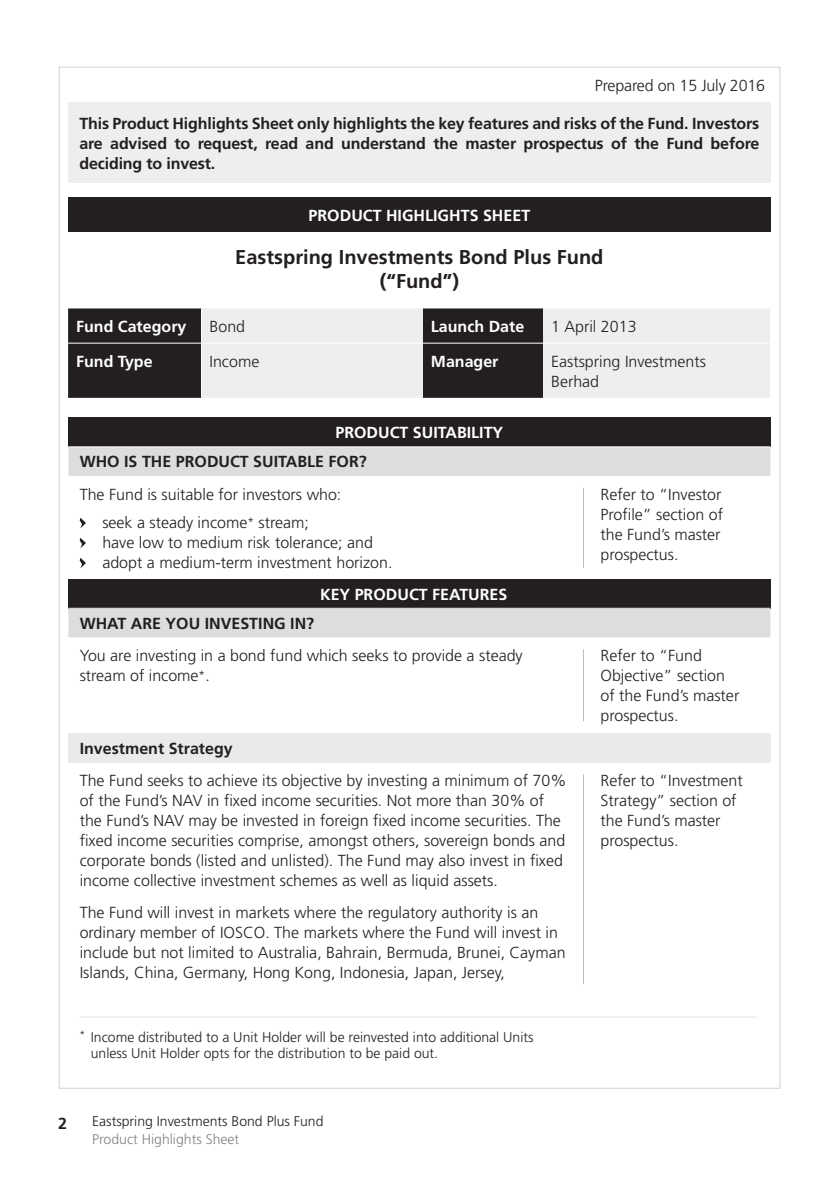
<style>
.page{position:relative;width:840px;height:1191px;background:#fff}
.page>*{position:absolute;margin:0;border:0;box-sizing:border-box;transform-origin:0 0}
.t1{font:700 20px/24px "Frutiger";color:#231f20;text-align:center}
.t2{font:300 16px/20px "Frutiger";color:#231f20}
.t3{font:700 16px/20px "Frutiger";color:#231f20;text-align:justify}
.t4{font:700 16px "Frutiger";color:#fff}
.t5{font:300 14px/16px "Frutiger";color:#231f20}
.t6{font:300 14px "Frutiger";color:#808285}
.s1{font-size:12px}
</style>
<div class="page">
<div style="left:68px;top:103px;width:702px;height:80px;background:#eeeeef"></div>
<div style="left:68px;top:197px;width:702px;height:35px;background:#231f20"></div>
<div style="left:68px;top:308px;width:133px;height:90px;background:#231f20"></div>
<svg style="left:202px;top:308px;width:567px;height:90px;background:#c3c2c3"></svg>
<hr style="left:68px;top:343px;width:354px;height:1px;background:#fff">
<hr style="left:422px;top:343px;width:347px;height:1px;background:#fff">
<div style="left:68px;top:418px;width:702px;height:29px;background:#231f20"></div>
<svg style="left:68px;top:447px;width:702px;height:190px"></svg>
<div style="left:68px;top:579px;width:702px;height:29px;background:#231f20"></div>
<div style="left:68px;top:733px;width:702px;height:29px;background:#e9eaeb"></div>
<hr style="left:68px;top:446px;width:702px;height:1px;background:#fff">
<hr style="left:68px;top:608px;width:702px;height:1px;background:#fff">
<hr style="left:582px;top:488px;width:1px;height:80px;background:#bcbdc0">
<hr style="left:582px;top:649px;width:1px;height:72px;background:#bcbdc0">
<hr style="left:582px;top:774px;width:1px;height:210px;background:#bcbdc0">
<svg style="left:80px;top:517px;width:6px;height:11px"></svg>
<svg style="left:80px;top:537px;width:6px;height:11px"></svg>
<svg style="left:80px;top:557px;width:6px;height:11px"></svg>
<p class="t2" style="left:594px;top:77px;width:172px">Prepared on 15 July 2016</p>
<p class="t3" style="left:79px;top:115px;width:681px">This Product Highlights Sheet only highlights the key features and risks of the Fund. Investors are advised to request, read and understand the master prospectus of the Fund before deciding to invest.</p>
<p class="t4" style="left:308px;top:209px;width:223px">PRODUCT HIGHLIGHTS SHEET</p>
<p class="t1" style="left:235px;top:247px;width:369px">Eastspring Investments Bond Plus Fund (“Fund”)</p>
<p class="t4" style="left:76px;top:320px;width:112px">Fund Category</p>
<p class="t2" style="left:209px;top:317px;width:37px">Bond</p>
<p class="t4" style="left:430px;top:320px;width:95px">Launch Date</p>
<p class="t2" style="left:551px;top:317px;width:87px">1 April 2013</p>
<p class="t4" style="left:76px;top:354px;width:78px">Fund Type</p>
<p class="t2" style="left:209px;top:352px;width:51px">Income</p>
<p class="t4" style="left:430px;top:354px;width:69px">Manager</p>
<p class="t2" style="left:551px;top:352px;width:156px">Eastspring Investments<br>Berhad</p>
<p class="t4" style="left:335px;top:426px;width:169px">PRODUCT SUITABILITY</p>
<p class="t3" style="left:80px;top:453px;width:288px">WHO IS THE PRODUCT SUITABLE FOR?</p>
<p class="t2" style="left:102px;top:481px;width:240px;line-height:28px;text-indent:-23px">The Fund is suitable for investors who: seek a steady income<span class="s1">*</span> stream;</p>
<p class="t2" style="left:102px;top:533px;width:291px">have low to medium risk tolerance; and adopt a medium-term investment horizon.</p>
<p class="t4" style="left:320px;top:588px;width:189px">KEY PRODUCT FEATURES</p>
<p class="t2" style="left:600px;top:485px;width:124px">Refer to “Investor<br>Profile” section of the Fund’s master prospectus.</p>
<p class="t3" style="left:80px;top:614px;width:236px">WHAT ARE YOU INVESTING IN?</p>
<p class="t2" style="left:80px;top:647px;width:444px">You are investing in a bond fund which seeks to provide a steady stream of income<span class="s1">*</span>.</p>
<p class="t2" style="left:600px;top:647px;width:140px">Refer to “Fund<br>Objective” section of the Fund’s master prospectus.</p>
<p class="t3" style="left:80px;top:739px;width:154px">Investment Strategy</p>
<p class="t2" style="left:80px;top:772px;width:488px">The Fund seeks to achieve its objective by investing a minimum of 70% of the Fund’s NAV in fixed income securities. Not more than 30% of the Fund’s NAV may be invested in foreign fixed income securities. The fixed income securities comprise, amongst others, sovereign bonds and corporate bonds (listed and unlisted). The Fund may also invest in fixed income collective investment schemes as well as liquid assets.</p>
<p class="t2" style="left:80px;top:904px;width:487px">The Fund will invest in markets where the regulatory authority is an ordinary member of IOSCO. The markets where the Fund will invest in include but not limited to Australia, Bahrain, Bermuda, Brunei, Cayman Islands, China, Germany, Hong Kong, Indonesia, Japan, Jersey,</p>
<p class="t2" style="left:600px;top:772px;width:144px">Refer to “Investment<br>Strategy” section of the Fund’s master prospectus.</p>
<p class="t5" style="left:91px;top:1030px;width:444px;text-indent:-11px"><sup>*</sup> Income distributed to a Unit Holder will be reinvested into additional Units unless Unit Holder opts for the distribution to be paid out.</p>
<p class="t3" style="left:58px;top:1115px;width:10px">2</p>
<p class="t5" style="left:92px;top:1114px;width:233px">Eastspring Investments Bond Plus Fund</p>
<p class="t6" style="left:92px;top:1133px;width:148px">Product Highlights Sheet</p>
</div>
